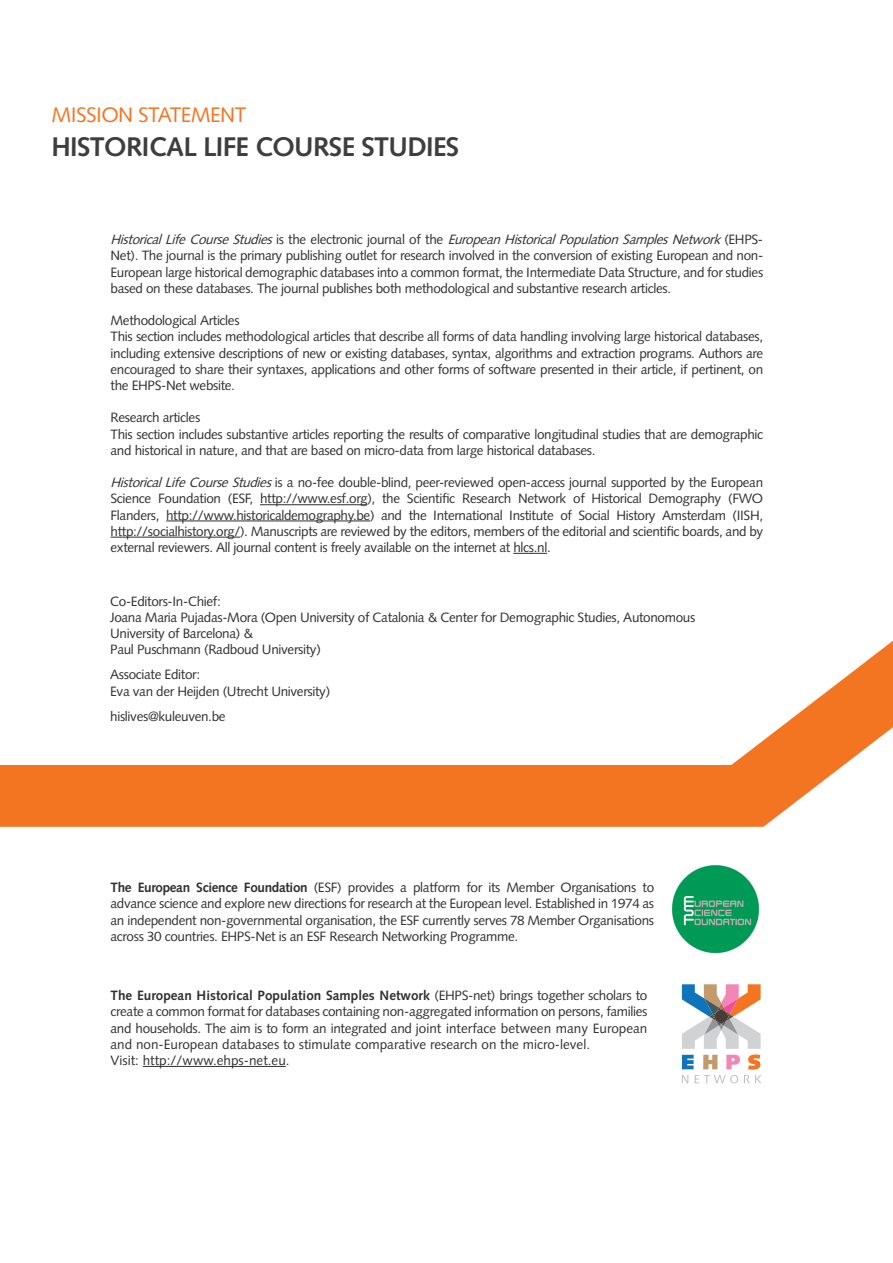
<style>
.page{position:relative;width:893px;height:1263px;background:#fff}
.page>*{position:absolute;margin:0;border:0;box-sizing:border-box;transform-origin:0 0}
.t1{font:700 27px "Syntax LT Std";letter-spacing:-.025em;color:#3e3e3f}
.t2{font:21px "Syntax LT Std";letter-spacing:-.025em;color:#f47521}
.t3{font:13.5px/16.2px "Syntax LT Std";letter-spacing:-.025em;color:#312f30}
.s1{font-style:italic}
.s2{font-weight:700}
</style>
<div class="page">
<svg style="left:682px;top:1075px;width:6px;height:8px"></svg>
<svg style="left:695px;top:1075px;width:43px;height:8px"></svg>
<svg style="left:744px;top:1075px;width:17px;height:8px"></svg>
<svg style="left:682px;top:984px;width:79px;height:85px"></svg>
<img style="left:671px;top:865px;width:89px;height:89px">
<hr style="left:260px;top:504px;width:107px;height:1px;background:#312f30">
<hr style="left:166px;top:521px;width:204px;height:1px;background:#312f30">
<hr style="left:111px;top:537px;width:129px;height:1px;background:#312f30">
<hr style="left:513px;top:553px;width:34px;height:1px;background:#312f30">
<svg style="left:0;top:640px;width:893px;height:187px"></svg>
<hr style="left:143px;top:1066px;width:143px;height:1px;background:#312f30">
<h2 class="t2" style="left:51px;top:102px;width:197px">MISSION STATEMENT</h2>
<h1 class="t1" style="left:51px;top:132px;width:409px">HISTORICAL LIFE COURSE STUDIES</h1>
<p class="t3" style="left:111px;top:231px;width:654px;text-align:justify"><span class="s1">HistoricalLifeCourseStudies</span>i s t h e e l e c t r o n i c j o u r n a l o f t h e <span class="s1">EuropeanHistoricalPopulationSamplesNetwork</span>( E H P S - Net). The journal is the primary publishing outlet for research involved in the conversion of existing European and non-European large historical demographic databases into a common format, the Intermediate Data Structure, and for studies based on these databases. The journal publishes both methodological and substantive research articles.</p>
<p class="t3" style="left:111px;top:312px;width:654px">Methodological Articles<br>This section includes methodological articles that describe all forms of data handling involving large historical databases, including extensive descriptions of new or existing databases, syntax, algorithms and extraction programs. Authors are encouraged to share their syntaxes, applications and other forms of software presented in their article, if pertinent, on the EHPS-Net website.</p>
<p class="t3" style="left:111px;top:410px;width:654px">Research articles<br>This section includes substantive articles reporting the results of comparative longitudinal studies that are demographic and historical in nature, and that are based on micro-data from large historical databases.</p>
<p class="t3" style="left:111px;top:474px;width:654px;text-align:justify"><span class="s1">HistoricalLifeCourseStudies</span>is a no-fee double-blind, peer-reviewed open-access journal supported by the European Science Foundation (ESF, http://www.esf.org), the Scientific Research Network of Historical Demography (FWO Flanders, http://www.historicaldemography.be) and the International Institute of Social History Amsterdam (IISH, http://socialhistory.org/). Manuscripts are reviewed by the editors, members of the editorial and scientific boards, and by external reviewers. All journal content is freely available on the internet at hlcs.nl.</p>
<p class="t3" style="left:110px;top:593px;width:587px">Co-Editors-In-Chief:<br>Joana Maria Pujadas-Mora (Open University of Catalonia &amp; Center for Demographic Studies, Autonomous University of Barcelona) &amp;<br>Paul Puschmann (Radboud University)</p>
<p class="t3" style="left:110px;top:667px;width:221px">Associate Editor:<br>Eva van der Heijden (Utrecht University)</p>
<p class="t3" style="left:110px;top:708px;width:117px">hislives@kuleuven.be</p>
<p class="t3" style="left:111px;top:879px;width:545px;text-align:justify"><span class="s2">The European Science Foundation</span> (ESF) provides a platform for its Member Organisations to advance science and explore new directions for research at the European level. Established in 1974 as an independent non-governmental organisation, the ESF currently serves 78 Member Organisations across 30 countries. EHPS-Net is an ESF Research Networking Programme.</p>
<p class="t3" style="left:111px;top:987px;width:538px"><span class="s2">The European Historical Population Samples Network</span> (EHPS-net) brings together scholars to create a common format for databases containing non-aggregated information on persons, families and households. The aim is to form an integrated and joint interface between many European and non-European databases to stimulate comparative research on the micro-level.<br>Visit: http://www.ehps-net.eu.</p>
</div>
